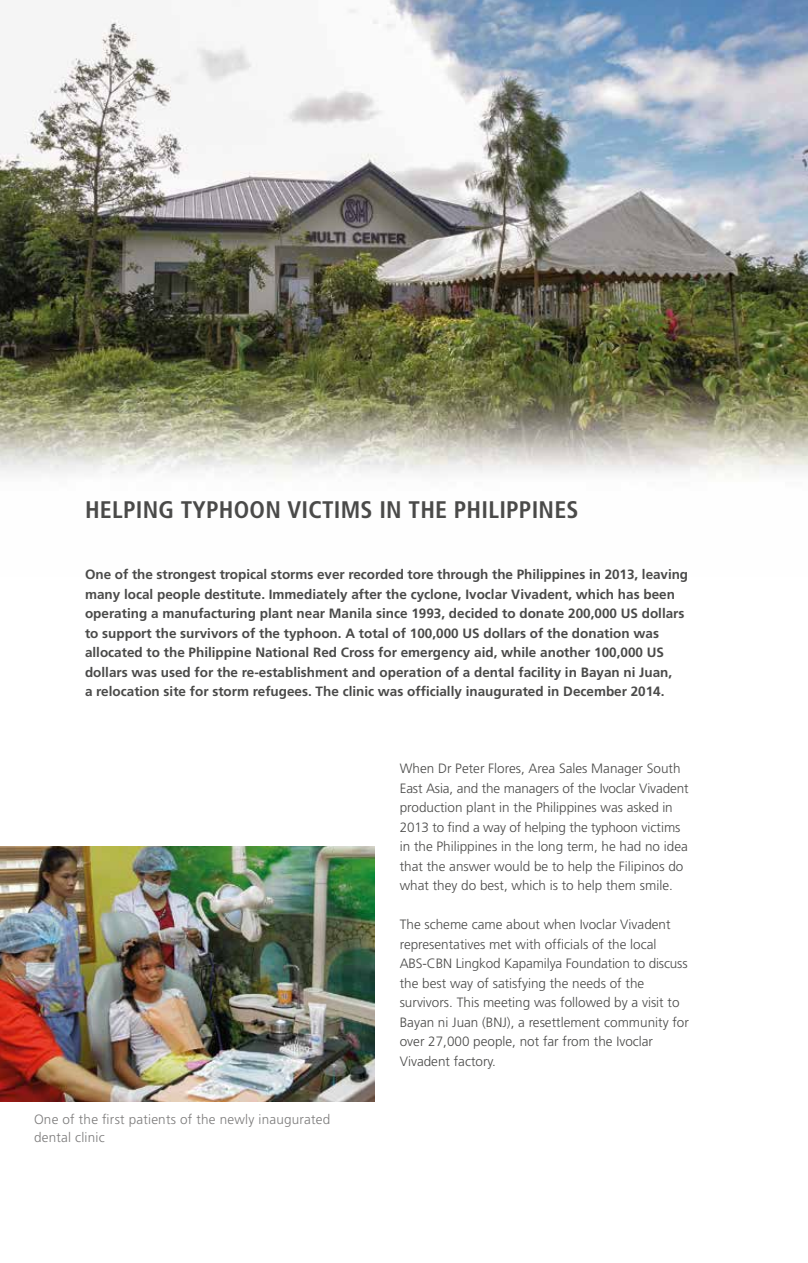
<style>
.page{position:relative;width:808px;height:1263px;background:#fff}
.page>*{position:absolute;margin:0;border:0;box-sizing:border-box;transform-origin:0 0}
.t1{font:700 condensed 24px "Frutiger";letter-spacing:.01em;color:#4a4a49}
.t2{font:300 13.5px/19.5px "Frutiger";color:#4a4a49}
.t3{font:700 13.5px/19.5px "Frutiger";color:#4a4a49}
.t4{font:300 13.5px/18px "Frutiger";letter-spacing:.015em;color:#7c7b7b}
</style>
<div class="page">
<img style="left:0;top:0;width:808px;height:477px">
<img style="left:0;top:846px;width:374px;height:255px">
<h1 class="t1" style="left:85px;top:496px;width:495px">HELPING TYPHOON VICTIMS IN THE PH ILIPPINES</h1>
<p class="t3" style="left:85px;top:565px;width:605px">One of the strongest tropical storms ever recorded tore through the Philippines in 2013, leaving many local people destitute. Immediately after the cyclone, Ivoclar Vivadent, which has been operating a manufacturing plant near Manila since 1993, decided to donate 200,000 US dollars to support the survivors of the typhoon. A total of 100,000 US dollars of the donation was allocated to the Philippine National Red Cross for emergency aid, while another 100,000 US dollars was used for the re-establishment and operation of a dental facility in Bayan ni Juan,<br>a relocation site for storm refugees. The clinic was officially inaugurated in December 2014.</p>
<p class="t4" style="left:34px;top:1111px;width:298px">One of the first patients of the newly inaugurated dental clinic</p>
<p class="t2" style="left:400px;top:759px;width:290px">When Dr Peter Flores, Area Sales Manager South East Asia, and the managers of the Ivoclar Vivadent production plant in the Philippines was asked in 2013 to find a way of helping the typhoon victims in the Philippines in the long term, he had no idea that the answer would be to help the Filipinos do what they do best, which is to help them smile.</p>
<p class="t2" style="left:400px;top:915px;width:291px">The scheme came about when Ivoclar Vivadent representatives met with officials of the local ABS-CBN Lingkod Kapamilya Foundation to discuss the best way of satisfying the needs of the survivors. This meeting was followed by a visit to Bayan ni Juan (BNJ), a resettlement community for over 27,000 people, not far from the Ivoclar Vivadent factory.</p>
</div>
